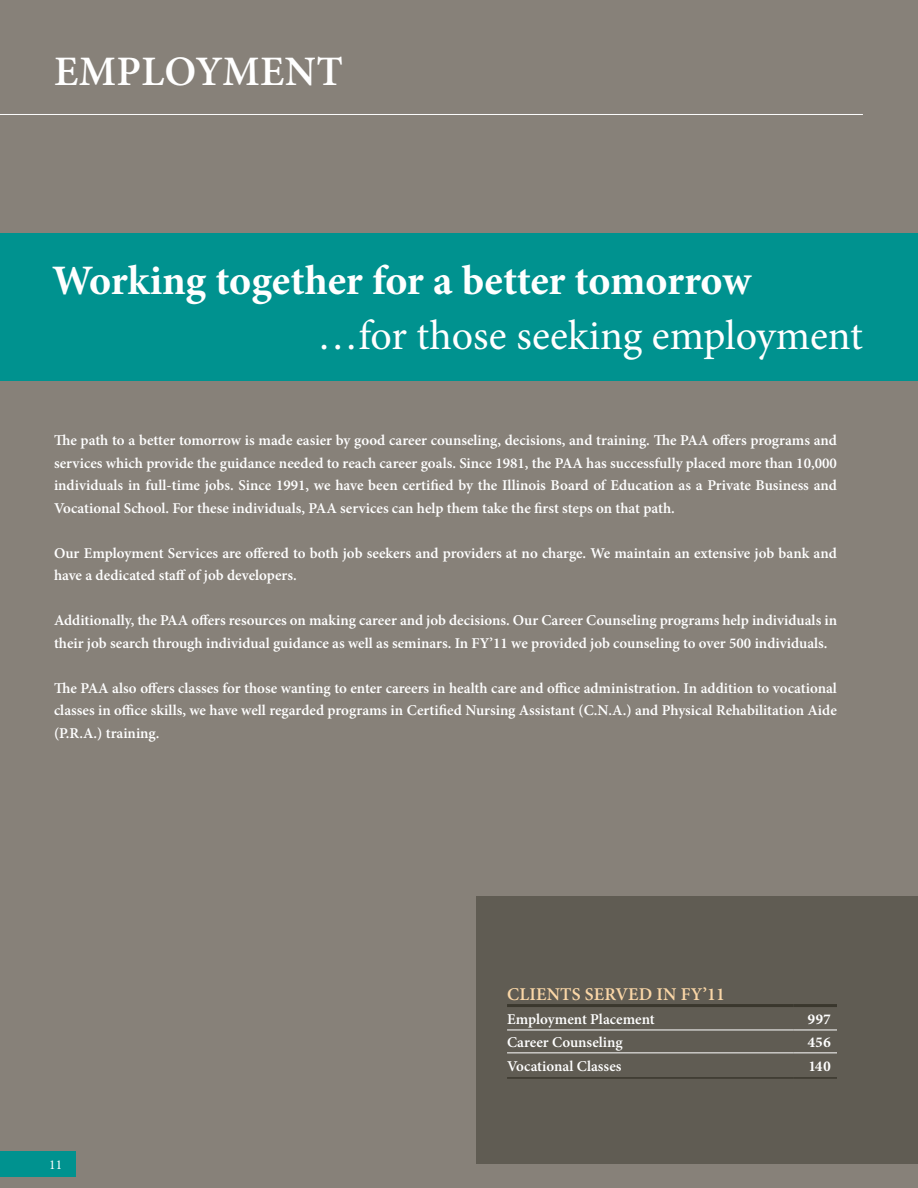
<style>
.page{position:relative;width:918px;height:1188px;background:#878179}
.page>*{position:absolute;margin:0;border:0;box-sizing:border-box;transform-origin:0 0}
.t1{font:700 42px "Minion Pro";letter-spacing:-.005em;color:#fff}
.t2{font:42px "Minion Pro";color:#fff}
.t3{font:600 42px "Minion Pro";letter-spacing:.01em;color:#fff}
.t4{font:600 18px "Minion Pro";letter-spacing:.01em;color:#fbd7a7}
.t5{font:600 15px/22.5px "Minion Pro";color:#fff;text-align:justify}
.t6{font:700 15px "Minion Pro";letter-spacing:.01em;color:#fff}
.t7{font:13.5px "Minion Pro";color:#fff}
</style>
<div class="page">
<div style="left:0;top:233px;width:918px;height:148px;background:#00928f"></div>
<hr style="left:0;top:114px;width:863px;height:1px;background:#fff">
<div style="left:477px;top:896px;width:441px;height:267px;background:#605c53"></div>
<hr style="left:507px;top:1030px;width:287px;height:1px;background:#fff">
<hr style="left:794px;top:1030px;width:43px;height:1px;background:#fff">
<hr style="left:507px;top:1053px;width:287px;height:1px;background:#fff">
<hr style="left:794px;top:1053px;width:43px;height:1px;background:#fff">
<hr style="left:507px;top:1004px;width:287px;height:3px;background:#3a372d">
<hr style="left:794px;top:1004px;width:43px;height:3px;background:#3a372d">
<hr style="left:507px;top:1077px;width:287px;height:2px;background:#3a372d">
<hr style="left:794px;top:1077px;width:43px;height:2px;background:#3a372d">
<div style="left:0;top:1151px;width:76px;height:26px;background:#00928f"></div>
<h1 class="t3" style="left:54px;top:42px;width:290px">EMPLOYMENT</h1>
<h1 class="t1" style="left:52px;top:251px;width:701px">Working together for a better tomorrow</h1>
<h1 class="t2" style="left:318px;top:307px;width:547px">…for those seeking employment</h1>
<p class="t5" style="left:54px;top:429px;width:785px">The path to a better tomorrow is made easier by good career counseling, decisions, and training. The PAA offers programs and services which provide the guidance needed to reach career goals. Since 1981, the PAA has successfully placed more than 10,000 individuals in full-time jobs. Since 1991, we have been certified by the Illinois Board of Education as a Private Business and Vocational School. For these individuals, PAA services can help them take the first steps on that path.</p>
<p class="t5" style="left:54px;top:542px;width:784px">Our Employment Services are offered to both job seekers and providers at no charge. We maintain an extensive job bank and have a dedicated staff of job developers.</p>
<p class="t5" style="left:54px;top:609px;width:785px">Additionally, the PAA offers resources on making career and job decisions. Our Career Counseling programs help individuals in their job search through individual guidance as well as seminars. In FY’11 we provided job counseling to over 500 individuals.</p>
<p class="t5" style="left:54px;top:677px;width:785px">The PAA also offers classes for those wanting to enter careers in health care and office administration. In addition to vocational classes in office skills, we have well regarded programs in Certified Nursing Assistant (C.N.A.) and Physical Rehabilitation Aide (P.R.A.) training.</p>
<p class="t7" style="left:49px;top:1156px;width:14px">11</p>
<p class="t4" style="left:507px;top:981px;width:24px">Clients</p>
<p class="t4" style="left:585px;top:981px;width:142px">Served in FY’11</p>
<p class="t5" style="left:507px;top:1008px;width:149px">Employment Placement</p>
<p class="t6" style="left:808px;top:1009px;width:25px">997</p>
<p class="t5" style="left:507px;top:1031px;width:117px">Career Counseling</p>
<p class="t6" style="left:808px;top:1032px;width:25px">456</p>
<p class="t5" style="left:507px;top:1055px;width:116px">Vocational Classes</p>
<p class="t6" style="left:810px;top:1056px;width:23px">140</p>
</div>
